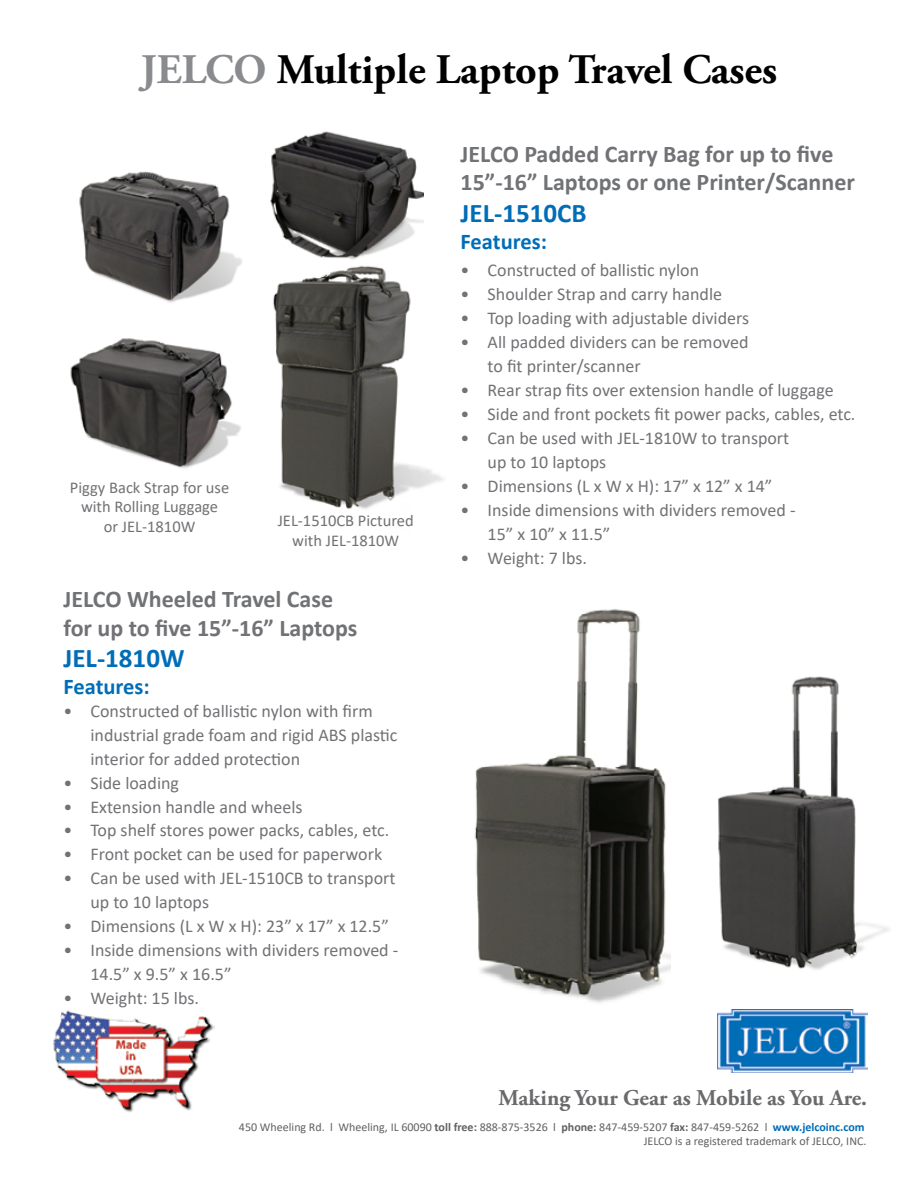
<style>
.page{position:relative;width:918px;height:1188px;background:#fff}
.page>*{position:absolute;margin:0;border:0;box-sizing:border-box;transform-origin:0 0}
.t1{font:700 42px "Adobe Garamond Pro";color:#000}
.t2{font:700 27px "Calibri";color:#006db7}
.t3{font:700 24px/28.5px "Calibri";color:#717275}
.t4{font:700 22.5px "Adobe Garamond Pro";color:#696a6c}
.t5{font:700 22.5px "Calibri";color:#006db7}
.t6{font:18px/24px "Calibri";color:#717275}
.t7{font:16.5px/19.5px "Calibri";color:#717275;text-align:center}
.t8{font:12px "Calibri";color:#606163}
.s1{color:#898b8e}
.s2{font-weight:700}
.s3{font-weight:700;color:#006db7}
</style>
<div class="page">
<img style="left:474px;top:609px;width:279px;height:464px">
<img style="left:273px;top:265px;width:171px;height:244px">
<img style="left:53px;top:1010px;width:162px;height:102px">
<img style="left:79px;top:171px;width:163px;height:132px">
<img style="left:270px;top:131px;width:154px;height:129px">
<img style="left:70px;top:338px;width:171px;height:131px">
<img style="left:672px;top:638px;width:218px;height:342px">
<img style="left:718px;top:1009px;width:149px;height:63px">
<h1 class="t1" style="left:141px;top:45px;width:638px"><span class="s1">JELCO</span> Multiple Laptop Travel Cases</h1>
<h3 class="t3" style="left:461px;top:139px;width:396px">JELCO Padded Carry Bag for up to five<br>15”-16” Laptops or one Printer/Scanner</h3>
<p class="t7" style="left:70px;top:477px;width:161px">Piggy Back Strap for use with Rolling Luggage<br>or JEL-1810W</p>
<p class="t7" style="left:278px;top:511px;width:138px">JEL-1510CB Pictured with JEL-1810W</p>
<h3 class="t3" style="left:63px;top:584px;width:296px">JELCO Wheeled Travel Case for up to five 15”-16” Laptops</h3>
<h2 class="t2" style="left:63px;top:639px;width:123px">JEL-1810W</h2>
<p class="t5" style="left:63px;top:671px;width:88px">Features:</p>
<p class="t6" style="left:90px;top:698px;width:309px;text-indent:-27px">• Constructed of ballistic nylon with firm industrial grade foam and rigid ABS plastic interior for added protection</p>
<p class="t6" style="left:63px;top:770px;width:117px">• Side loading</p>
<p class="t6" style="left:63px;top:794px;width:241px">• Extension handle and wheels</p>
<p class="t6" style="left:63px;top:818px;width:327px">• Top shelf stores power packs, cables, etc.</p>
<p class="t6" style="left:63px;top:842px;width:320px">• Front pocket can be used for paperwork</p>
<p class="t6" style="left:90px;top:866px;width:307px;text-indent:-27px">• Can be used with JEL-1510CB to transport up to 10 laptops</p>
<p class="t6" style="left:63px;top:914px;width:327px">• Dimensions (L x W x H): 23” x 17” x 12.5”</p>
<p class="t6" style="left:90px;top:938px;width:309px;text-indent:-27px">• Inside dimensions with dividers removed -<br>14.5” x 9.5” x 16.5”</p>
<p class="t6" style="left:63px;top:986px;width:137px">• Weight: 15 lbs.</p>
<h2 class="t2" style="left:461px;top:194px;width:127px">JEL-1510CB</h2>
<p class="t5" style="left:461px;top:225px;width:88px">Features:</p>
<p class="t6" style="left:461px;top:257px;width:240px">• Constructed of ballistic nylon</p>
<p class="t6" style="left:461px;top:281px;width:263px">• Shoulder Strap and carry handle</p>
<p class="t6" style="left:461px;top:305px;width:290px">• Top loading with adjustable dividers</p>
<p class="t6" style="left:488px;top:329px;width:262px;text-indent:-27px">• All padded dividers can be removed to fit printer/scanner</p>
<p class="t6" style="left:461px;top:377px;width:375px">• Rear strap fits over extension handle of luggage</p>
<p class="t6" style="left:461px;top:401px;width:396px">• Side and front pockets fit power packs, cables, etc.</p>
<p class="t6" style="left:488px;top:425px;width:303px;text-indent:-27px">• Can be used with JEL-1810W to transport up to 10 laptops</p>
<p class="t6" style="left:461px;top:473px;width:313px">• Dimensions (L x W x H): 17” x 12” x 14”</p>
<p class="t6" style="left:488px;top:497px;width:309px;text-indent:-27px">• Inside dimensions with dividers removed -<br>15” x 10” x 11.5”</p>
<p class="t6" style="left:461px;top:545px;width:128px">• Weight: 7 lbs.</p>
<p class="t4" style="left:498px;top:1084px;width:370px">Making Your Gear as Mobile as You Are.</p>
<p class="t8" style="left:239px;top:1119px;width:627px">450 Wheeling Rd. l Wheeling, IL 60090 <span class="s2">toll free:</span> 888-875-3526 l <span class="s2">phone:</span> 847-459-5207 <span class="s2">fax:</span> 847-459-5262 l <span class="s3">www.jelcoinc.com</span></p>
<p class="t8" style="left:644px;top:1132px;width:224px">JELCO is a registered trademark of JELCO, INC.</p>
</div>
